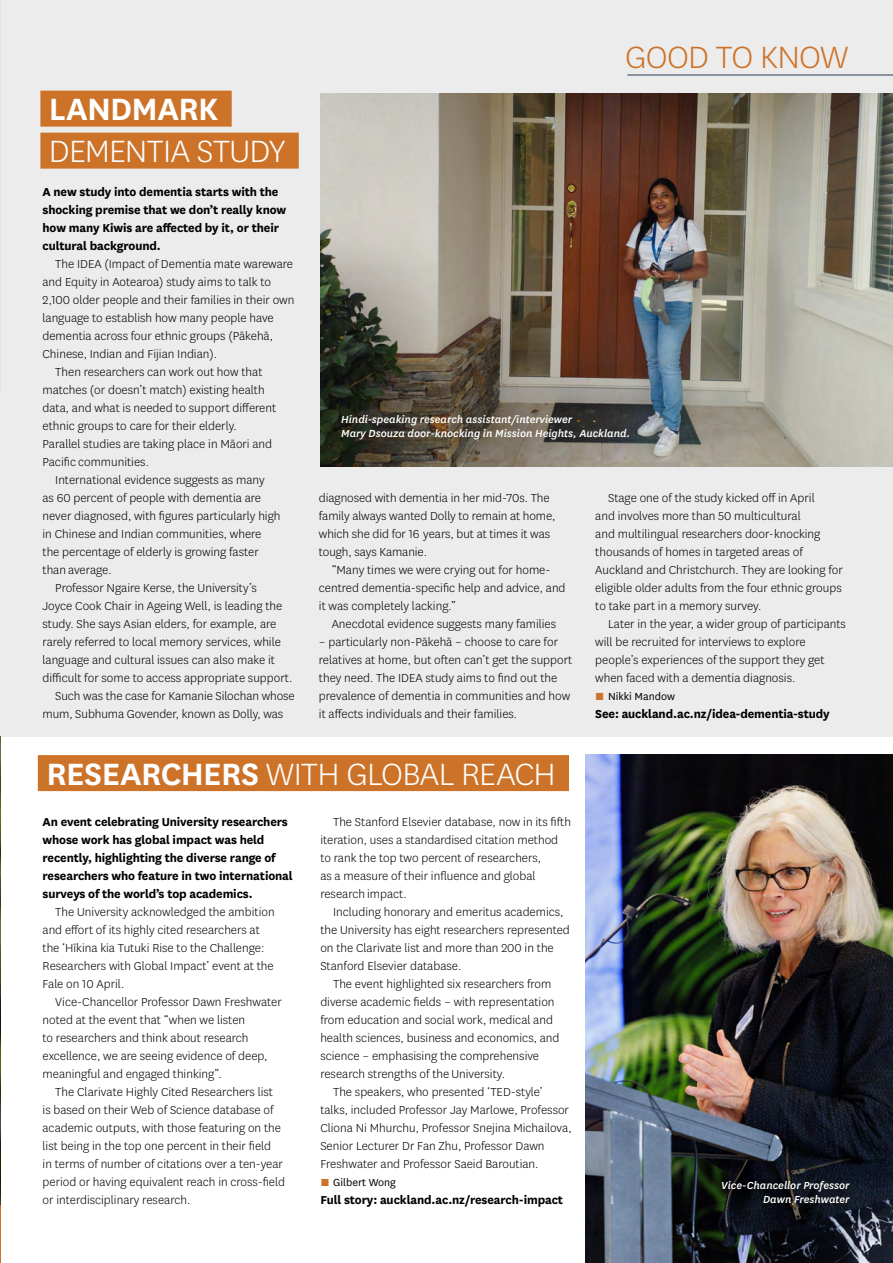
<style>
.page{position:relative;width:893px;height:1263px;background:#fff}
.page>*{position:absolute;margin:0;border:0;box-sizing:border-box;transform-origin:0 0}
.t1{font:300 36px "National";letter-spacing:-.02em;color:#fff}
.t2{font:300 36px "National";letter-spacing:-.02em;color:#cd7329}
.t3{font:600 36px "National";letter-spacing:-.015em;color:#fff}
.t4{font:300 13.5px/18px "National";color:#000}
.t5{font:700 13.5px/18px "National";letter-spacing:-.01em;color:#000}
.t6{font:italic 500 12px/13.5px "National";color:#fff;text-align:right}
.t7{font:12px "National";color:#000}
.s1{font-weight:300;color:#cd7329}
.s2{font-weight:600}
</style>
<div class="page">
<hr style="left:0;top:736px;width:1px;height:527px;background:#cd7329">
<img style="left:586px;top:754px;width:307px;height:509px">
<div style="left:0;top:0;width:893px;height:736px;background:#ececec"></div>
<img style="left:320px;top:93px;width:573px;height:373px">
<div style="left:38px;top:755px;width:531px;height:36px;background:#cd7329"></div>
<div style="left:714px;top:1173px;width:143px;height:37px;background:#000;opacity:.75"></div>
<div style="left:40px;top:91px;width:192px;height:36px;background:#cd7329"></div>
<div style="left:40px;top:133px;width:259px;height:36px;background:#cd7329"></div>
<hr style="left:0;top:0;width:1px;height:394px;background:#000">
<img style="left:0;top:736px;width:1px;height:468px">
<hr style="left:627px;top:74px;width:266px;height:2px;background:#3d4d67">
<h1 class="t3" style="left:49px;top:84px;width:171px">LANDMARK</h1>
<h1 class="t1" style="left:49px;top:129px;width:238px">DEMENTIA STUDY</h1>
<p class="t5" style="left:43px;top:182px;width:245px">A new study into dementia starts with the shocking premise that we don’t really know how many Kiwis are affected by it, or their cultural background.</p>
<p class="t4" style="left:55px;top:255px;width:239px">The IDEA (Impact of Dementia mate wareware</p>
<p class="t4" style="left:43px;top:273px;width:230px">and Equity in Aotearoa) study aims to talk to</p>
<p class="t4" style="left:43px;top:291px;width:253px">2,100 older people and their families in their own</p>
<p class="t4" style="left:43px;top:309px;width:233px">language to establish how many people have</p>
<p class="t4" style="left:43px;top:327px;width:232px">dementia across four ethnic groups (Pākehā,</p>
<p class="t4" style="left:43px;top:345px;width:176px">Chinese, Indian and Fijian Indian).</p>
<p class="t4" style="left:55px;top:363px;width:209px">Then researchers can work out how that</p>
<p class="t4" style="left:43px;top:381px;width:224px">matches (or doesn’t match) existing health</p>
<p class="t4" style="left:43px;top:399px;width:235px">data, and what is needed to support different</p>
<p class="t4" style="left:43px;top:417px;width:196px">ethnic groups to care for their elderly.</p>
<p class="t4" style="left:43px;top:435px;width:231px">Parallel studies are taking place in Māori and</p>
<p class="t4" style="left:43px;top:453px;width:108px">Pacific communities.</p>
<p class="t4" style="left:55px;top:471px;width:211px">International evidence suggests as many</p>
<p class="t4" style="left:43px;top:489px;width:220px">as 60 percent of people with dementia are</p>
<p class="t4" style="left:43px;top:507px;width:240px">never diagnosed, with figures particularly high</p>
<p class="t4" style="left:43px;top:525px;width:220px">in Chinese and Indian communities, where</p>
<p class="t4" style="left:43px;top:543px;width:218px">the percentage of elderly is growing faster</p>
<p class="t4" style="left:43px;top:561px;width:71px">than average.</p>
<p class="t4" style="left:55px;top:579px;width:203px">Professor Ngaire Kerse, the University’s</p>
<p class="t4" style="left:43px;top:597px;width:241px">Joyce Cook Chair in Ageing Well, is leading the</p>
<p class="t4" style="left:43px;top:615px;width:235px">study. She says Asian elders, for example, are</p>
<p class="t4" style="left:43px;top:633px;width:240px">rarely referred to local memory services, while</p>
<p class="t4" style="left:43px;top:651px;width:234px">language and cultural issues can also make it</p>
<p class="t4" style="left:43px;top:669px;width:252px">difficult for some to access appropriate support.</p>
<p class="t4" style="left:55px;top:687px;width:241px">Such was the case for Kamanie Silochan whose</p>
<p class="t4" style="left:43px;top:705px;width:242px">mum, Subhuma Govender, known as Dolly, was</p>
<h1 class="t2" style="left:625px;top:34px;width:225px">GOOD TO KNOW</h1>
<p class="t6" style="left:341px;top:412px;width:290px;text-align:left">Hindi-speaking research assistant/interviewer<br>Mary Dsouza door-knocking in Mission Heights, Auckland.</p>
<p class="t4" style="left:319px;top:489px;width:238px">diagnosed with dementia in her mid‑70s. The family always wanted Dolly to remain at home, which she did for 16 years, but at times it was tough, says Kamanie.</p>
<p class="t4" style="left:319px;top:561px;width:248px;text-indent:13px">“Many times we were crying out for home&shy;centred dementia-specific help and advice, and it was completely lacking.”</p>
<p class="t4" style="left:332px;top:615px;width:226px">Anecdotal evidence suggests many families</p>
<p class="t4" style="left:319px;top:633px;width:255px">– particularly non-Pākehā – choose to care for relatives at home, but often can’t get the support they need. The IDEA study aims to find out the prevalence of dementia in communities and how it affects individuals and their families.</p>
<p class="t4" style="left:595px;top:489px;width:249px;text-indent:13px">Stage one of the study kicked off in April<br>and involves more than 50 multicultural<br>and multilingual researchers door-knocking thousands of homes in targeted areas of Auckland and Christchurch. They are looking for eligible older adults from the four ethnic groups to take part in a memory survey.</p>
<p class="t4" style="left:595px;top:615px;width:252px;text-indent:13px">Later in the year, a wider group of participants will be recruited for interviews to explore people’s experiences of the support they get when faced with a dementia diagnosis.</p>
<p class="t7" style="left:595px;top:689px;width:81px"><span class="s1">■</span> Nikki Mandow</p>
<p class="t5" style="left:595px;top:704px;width:236px">See: auckland.ac.nz/idea-dementia-study</p>
<h1 class="t1" style="left:46px;top:751px;width:511px"><span class="s2">RESEARCHERS</span> WITH GLOBAL REACH</h1>
<p class="t5" style="left:43px;top:812px;width:252px">An event celebrating University researchers whose work has global impact was held recently, highlighting the diverse range of researchers who feature in two international surveys of the world’s top academics.</p>
<p class="t4" style="left:43px;top:903px;width:234px;text-indent:13px">The University acknowledged the ambition and effort of its highly cited researchers at the ‘Hīkina kia Tutuki Rise to the Challenge:<br>Researchers with Global Impact’ event at the Fale on 10 April.</p>
<p class="t4" style="left:43px;top:993px;width:241px;text-indent:13px">Vice-Chancellor Professor Dawn Freshwater noted at the event that “when we listen<br>to researchers and think about research excellence, we are seeing evidence of deep, meaningful and engaged thinking”.</p>
<p class="t4" style="left:43px;top:1083px;width:244px;text-indent:13px">The Clarivate Highly Cited Researchers list<br>is based on their Web of Science database of academic outputs, with those featuring on the list being in the top one percent in their field<br>in terms of number of citations over a ten-year period or having equivalent reach in cross-field or interdisciplinary research.</p>
<p class="t4" style="left:320px;top:813px;width:252px;text-indent:13px">The Stanford Elsevier database, now in its fifth iteration, uses a standardised citation method to rank the top two percent of researchers,<br>as a measure of their influence and global research impact.</p>
<p class="t4" style="left:320px;top:903px;width:251px;text-indent:13px">Including honorary and emeritus academics, the University has eight researchers represented on the Clarivate list and more than 200 in the Stanford Elsevier database.</p>
<p class="t4" style="left:320px;top:975px;width:241px;text-indent:13px">The event highlighted six researchers from diverse academic fields – with representation from education and social work, medical and health sciences, business and economics, and science – emphasising the comprehensive research strengths of the University.</p>
<p class="t4" style="left:320px;top:1083px;width:253px;text-indent:13px">The speakers, who presented ‘TED-style’ talks, included Professor Jay Marlowe, Professor Cliona Ni Mhurchu, Professor Snejina Michailova, Senior Lecturer Dr Fan Zhu, Professor Dawn Freshwater and Professor Saeid Baroutian.</p>
<p class="t7" style="left:320px;top:1175px;width:77px"><span class="s1">■</span> Gilbert Wong</p>
<p class="t5" style="left:320px;top:1190px;width:244px">Full story: auckland.ac.nz/research-impact</p>
<p class="t6" style="left:721px;top:1178px;width:130px">Vice-Chancellor Professor<br>Dawn Freshwater</p>
</div>
